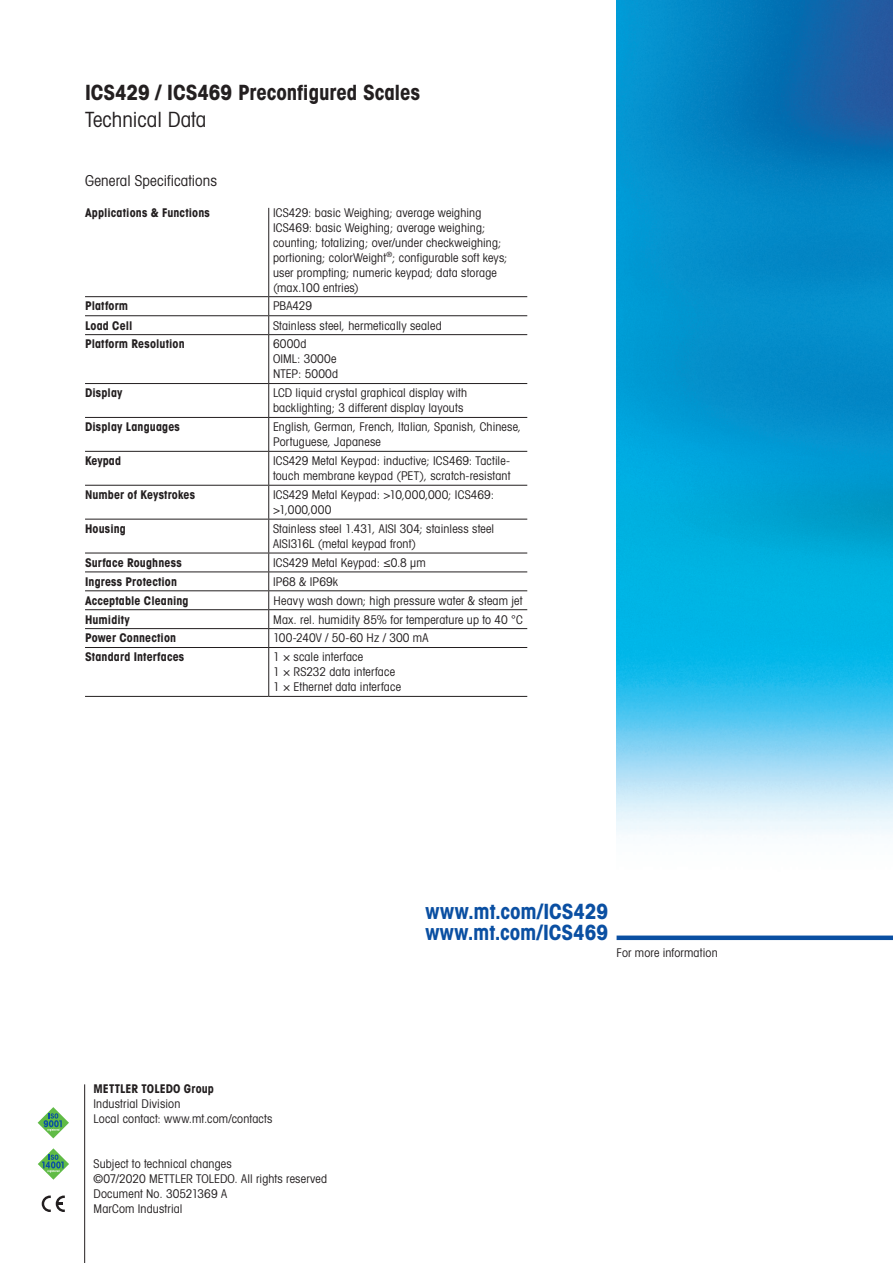
<style>
.page{position:relative;width:893px;height:1263px;background:#fff}
.page>*{position:absolute;margin:0;border:0;box-sizing:border-box;transform-origin:0 0}
.Link_Backpage_AVG_bo{font:21px "Avant Gardefor MT Bd";letter-spacing:-.005em;color:#0a4fa2}
.Sub-Title_AVG_bold_1{font:21px "Avant Gardefor MT Bd";letter-spacing:-.005em;color:#231f20}
.Sub-Title_AVG_18_22p{font:21px "Avant Gardefor MT Bk";color:#231f20}
.Title1_book_14_17pt{font:15px "Avant Gardefor MT Bk";letter-spacing:.01em;color:#231f20}
.Table_Text2_book_8_1{font:12px/15px "Avant Gardefor MT Bk";letter-spacing:.015em;color:#231f20}
.Table_Text2_book_8_1-2{font:12px "Avant Gardefor MT Bd";letter-spacing:.01em;color:#231f20}
.Backpage_Address_AVG{font:12px "Avant Gardefor MT Bk";letter-spacing:.015em;color:#231f20}
.Table_Title2_bold_8{font:12px "Avant Gardefor MT Bk";letter-spacing:.01em;color:#231f20}
.Table_Title2_bold_8-2{font:12px "Avant Gardefor MT Bd";letter-spacing:.01em;color:#231f20}
.Backpage_Adresse_Tit{font:12px "Avant Gardefor MT Bd";letter-spacing:.005em;color:#231f20}
.s1{font-family:"Avant Garde Com";font-stretch:condensed}
</style>
<div class="page">
<hr style="left:268px;top:208px;width:1px;height:88px;background:#231f20">
<hr style="left:85px;top:296px;width:184px;height:1px;background:#231f20">
<hr style="left:269px;top:296px;width:258px;height:1px;background:#231f20">
<hr style="left:85px;top:315px;width:184px;height:1px;background:#231f20">
<hr style="left:269px;top:315px;width:258px;height:1px;background:#231f20">
<svg style="left:268px;top:297px;width:1px;height:37px"></svg>
<hr style="left:85px;top:334px;width:184px;height:1px;background:#231f20">
<hr style="left:269px;top:334px;width:258px;height:1px;background:#231f20">
<hr style="left:268px;top:335px;width:1px;height:48px;background:#231f20">
<hr style="left:85px;top:383px;width:184px;height:1px;background:#231f20">
<hr style="left:269px;top:383px;width:258px;height:1px;background:#231f20">
<hr style="left:268px;top:384px;width:1px;height:33px;background:#231f20">
<hr style="left:85px;top:417px;width:184px;height:1px;background:#231f20">
<hr style="left:269px;top:417px;width:258px;height:1px;background:#231f20">
<hr style="left:268px;top:418px;width:1px;height:33px;background:#231f20">
<hr style="left:85px;top:451px;width:184px;height:1px;background:#231f20">
<hr style="left:269px;top:451px;width:258px;height:1px;background:#231f20">
<hr style="left:268px;top:452px;width:1px;height:33px;background:#231f20">
<hr style="left:85px;top:485px;width:184px;height:1px;background:#231f20">
<hr style="left:269px;top:485px;width:258px;height:1px;background:#231f20">
<hr style="left:268px;top:486px;width:1px;height:33px;background:#231f20">
<hr style="left:85px;top:519px;width:184px;height:1px;background:#231f20">
<hr style="left:269px;top:519px;width:258px;height:1px;background:#231f20">
<hr style="left:268px;top:519px;width:1px;height:34px;background:#231f20">
<hr style="left:85px;top:553px;width:184px;height:1px;background:#231f20">
<hr style="left:269px;top:553px;width:258px;height:1px;background:#231f20">
<hr style="left:85px;top:571px;width:184px;height:1px;background:#231f20">
<hr style="left:269px;top:571px;width:258px;height:1px;background:#231f20">
<hr style="left:85px;top:590px;width:184px;height:1px;background:#231f20">
<hr style="left:269px;top:590px;width:258px;height:1px;background:#231f20">
<hr style="left:85px;top:609px;width:184px;height:1px;background:#231f20">
<hr style="left:269px;top:609px;width:258px;height:1px;background:#231f20">
<hr style="left:85px;top:628px;width:184px;height:1px;background:#231f20">
<hr style="left:269px;top:628px;width:258px;height:1px;background:#231f20">
<svg style="left:268px;top:553px;width:1px;height:94px"></svg>
<hr style="left:85px;top:647px;width:184px;height:1px;background:#231f20">
<hr style="left:269px;top:647px;width:258px;height:1px;background:#231f20">
<hr style="left:268px;top:648px;width:1px;height:48px;background:#231f20">
<hr style="left:85px;top:696px;width:184px;height:1px;background:#231f20">
<hr style="left:269px;top:696px;width:258px;height:1px;background:#231f20">
<div style="left:617px;top:935px;width:276px;height:5px;background:#0a4fa2"></div>
<img style="left:617px;top:0;width:276px;height:836px">
<svg style="left:38px;top:1148px;width:31px;height:32px"></svg>
<svg style="left:38px;top:1107px;width:31px;height:31px"></svg>
<svg style="left:42px;top:1195px;width:23px;height:17px"></svg>
<hr style="left:84px;top:1084px;width:1px;height:179px;background:#231f20">
<p class="Sub-Title_AVG_bold_1" style="left:85px;top:79px;width:337px">ICS429 / ICS469 Preconfigured Scales</p>
<p class="Sub-Title_AVG_18_22p" style="left:85px;top:107px;width:123px">Technical Data</p>
<p class="Title1_book_14_17pt" style="left:85px;top:172px;width:134px">General Specifications</p>
<p class="Table_Title2_bold_8-2" style="left:85px;top:205px;width:126px">Applications &amp; Functions</p>
<p class="Table_Title2_bold_8" style="left:273px;top:205px;width:210px">ICS429: basic Weighing; average weighing</p>
<p class="Table_Text2_book_8_1" style="left:273px;top:219px;width:236px">ICS469: basic Weighing; average weighing; counting; totalizing; over/under checkweighing; portioning; colorWeight<sup>®</sup>; configurable soft keys; user prompting; numeric keypad; data storage (max.100 entries)</p>
<p class="Table_Title2_bold_8-2" style="left:85px;top:298px;width:45px">Platform</p>
<p class="Table_Text2_book_8_1" style="left:273px;top:298px;width:41px">PBA429</p>
<p class="Table_Text2_book_8_1-2" style="left:85px;top:317px;width:49px">Load Cell</p>
<p class="Table_Text2_book_8_1" style="left:273px;top:317px;width:170px">Stainless steel, hermetically sealed</p>
<p class="Table_Text2_book_8_1-2" style="left:85px;top:336px;width:101px">Platform Resolution</p>
<p class="Table_Text2_book_8_1" style="left:273px;top:336px;width:35px">6000d</p>
<p class="Table_Text2_book_8_1" style="left:273px;top:351px;width:65px">OIML: 3000e</p>
<p class="Table_Text2_book_8_1" style="left:273px;top:366px;width:67px">NTEP: 5000d</p>
<p class="Table_Text2_book_8_1-2" style="left:85px;top:385px;width:39px">Display</p>
<p class="Table_Text2_book_8_1" style="left:273px;top:385px;width:196px">LCD liquid crystal graphical display with backlighting; 3 different display layouts</p>
<p class="Table_Text2_book_8_1-2" style="left:85px;top:419px;width:96px">Display Languages</p>
<p class="Table_Text2_book_8_1" style="left:273px;top:419px;width:250px">English, German, French, Italian, Spanish, Chinese,<br>Portuguese, Japanese</p>
<p class="Table_Text2_book_8_1-2" style="left:85px;top:453px;width:38px">Keypad</p>
<p class="Table_Text2_book_8_1" style="left:273px;top:453px;width:239px">ICS429 Metal Keypad: inductive; ICS469: Tactile&shy;touch membrane keypad (PET), scratch-resistant</p>
<p class="Table_Text2_book_8_1-2" style="left:85px;top:487px;width:112px">Number of Keystrokes</p>
<p class="Table_Text2_book_8_1" style="left:273px;top:487px;width:223px">ICS429 Metal Keypad: &gt;10,000,000; ICS469: &gt;1,000,000</p>
<p class="Table_Text2_book_8_1-2" style="left:85px;top:521px;width:42px">Housing</p>
<p class="Table_Text2_book_8_1" style="left:273px;top:521px;width:223px">Stainless steel 1.431, AISI 304; stainless steel<br>AISI316L (metal keypad front)</p>
<p class="Table_Text2_book_8_1-2" style="left:85px;top:555px;width:98px">Surface Roughness</p>
<p class="Table_Text2_book_8_1" style="left:273px;top:555px;width:154px">ICS429 Metal Keypad: ≤0.8 µm</p>
<p class="Table_Text2_book_8_1-2" style="left:85px;top:574px;width:94px">Ingress Protection</p>
<p class="Table_Text2_book_8_1" style="left:273px;top:574px;width:67px">IP68 &amp; IP69k</p>
<p class="Table_Text2_book_8_1-2" style="left:85px;top:593px;width:105px">Acceptable Cleaning</p>
<p class="Table_Text2_book_8_1" style="left:274px;top:592px;width:250px">Heavy wash down; high pressure water &amp; steam jet</p>
<p class="Table_Text2_book_8_1-2" style="left:85px;top:611px;width:46px">Humidity</p>
<p class="Table_Text2_book_8_1" style="left:273px;top:611px;width:251px">Max. rel. humidity 85% for temperature up to 40 °C</p>
<p class="Table_Text2_book_8_1-2" style="left:85px;top:630px;width:93px">Power Connection</p>
<p class="Table_Text2_book_8_1" style="left:273px;top:630px;width:157px">100-240V / 50-60 Hz / 300 mA</p>
<p class="Table_Text2_book_8_1-2" style="left:85px;top:649px;width:101px">Standard Interfaces</p>
<p class="Table_Text2_book_8_1" style="left:273px;top:649px;width:92px">1 <span class="s1">×</span> scale interface</p>
<p class="Table_Text2_book_8_1" style="left:273px;top:664px;width:124px">1 <span class="s1">×</span> RS232 data interface</p>
<p class="Table_Text2_book_8_1" style="left:273px;top:679px;width:130px">1 <span class="s1">×</span> Ethernet data interface</p>
<p class="Backpage_Adresse_Tit" style="left:94px;top:1081px;width:122px">METTLER TOLEDO Group</p>
<p class="Backpage_Address_AVG" style="left:94px;top:1097px;width:88px">Industrial Division</p>
<p class="Backpage_Address_AVG" style="left:94px;top:1112px;width:180px">Local contact: www.mt.com/contacts</p>
<p class="Backpage_Address_AVG" style="left:94px;top:1157px;width:140px">Subject to technical changes</p>
<p class="Backpage_Address_AVG" style="left:94px;top:1172px;width:235px">©07/2020 METTLER TOLEDO. All rights reserved</p>
<p class="Backpage_Address_AVG" style="left:94px;top:1187px;width:135px">Document No. 30521369 A</p>
<p class="Backpage_Address_AVG" style="left:94px;top:1202px;width:91px">MarCom Industrial</p>
<p class="Link_Backpage_AVG_bo" style="left:426px;top:898px;width:184px">www.mt.com/ICS429</p>
<p class="Link_Backpage_AVG_bo" style="left:425px;top:919px;width:184px">www.mt.com/ICS469</p>
<p class="Table_Text2_book_8_1" style="left:617px;top:945px;width:103px">For more information</p>
</div>
